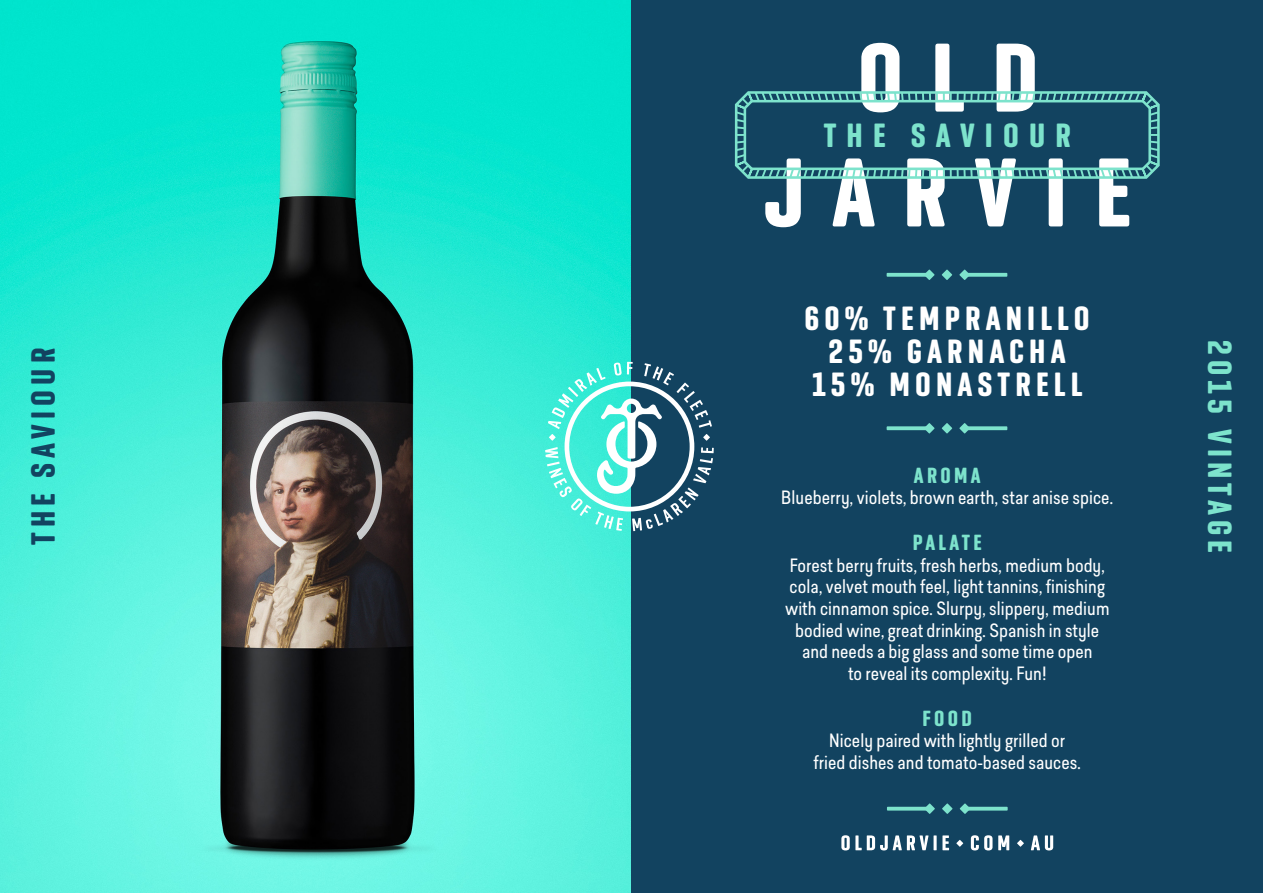
<style>
.page{position:relative;width:1263px;height:893px;background:#fff}
.page>*{position:absolute;margin:0;border:0;box-sizing:border-box;transform-origin:0 0}
.t1{font:700 34.5px "Geogrotesque Comp";letter-spacing:.15em;color:#fff}
.t2{font:700 34.5px "Geogrotesque Comp";letter-spacing:.15em;color:#7de3cc}
.t3{font:700 34.5px "Geogrotesque Comp";letter-spacing:.15em;color:#124360}
.t4{font:700 34.5px "Geogrotesque Comp";letter-spacing:.295em;color:#7de3cc}
.t5{font:700 22.5px "Geogrotesque Comp";letter-spacing:.15em;color:#7de3cc}
.t6{font:18px/21.6px "Predige";letter-spacing:.005em;color:#fff;text-align:center}
</style>
<div class="page">
<img style="left:0;top:0;width:632px;height:893px">
<div style="left:632px;top:0;width:631px;height:893px;background:#124360"></div>
<svg style="left:924px;top:270px;width:10px;height:10px"></svg>
<svg style="left:942px;top:270px;width:10px;height:10px"></svg>
<svg style="left:959px;top:270px;width:11px;height:10px"></svg>
<svg style="left:967px;top:273px;width:40px;height:4px"></svg>
<svg style="left:887px;top:273px;width:40px;height:4px"></svg>
<svg style="left:924px;top:423px;width:10px;height:10px"></svg>
<svg style="left:942px;top:423px;width:10px;height:10px"></svg>
<svg style="left:959px;top:423px;width:11px;height:10px"></svg>
<svg style="left:967px;top:426px;width:40px;height:4px"></svg>
<svg style="left:887px;top:426px;width:40px;height:4px"></svg>
<svg style="left:924px;top:803px;width:11px;height:11px"></svg>
<svg style="left:942px;top:803px;width:10px;height:11px"></svg>
<svg style="left:960px;top:803px;width:10px;height:11px"></svg>
<svg style="left:967px;top:807px;width:41px;height:4px"></svg>
<svg style="left:887px;top:807px;width:40px;height:4px"></svg>
<svg style="left:545px;top:362px;width:169px;height:169px"></svg>
<svg style="left:841px;top:835px;width:87px;height:15px"></svg>
<svg style="left:933px;top:835px;width:4px;height:15px"></svg>
<svg style="left:942px;top:835px;width:7px;height:15px"></svg>
<svg style="left:956px;top:840px;width:7px;height:7px"></svg>
<svg style="left:971px;top:835px;width:21px;height:15px"></svg>
<svg style="left:998px;top:835px;width:11px;height:15px"></svg>
<svg style="left:1017px;top:840px;width:7px;height:7px"></svg>
<svg style="left:1031px;top:835px;width:22px;height:15px"></svg>
<svg style="left:734px;top:43px;width:426px;height:184px"></svg>
<p class="t3" style="left:22px;top:545px;width:198px;rotate:-90deg">THE SAVIOUR</p>
<p class="t4" style="left:824px;top:114px;width:249px">THE SAVIOUR</p>
<p class="t1" style="left:804px;top:296px;width:287px">60% TEMPRANILLO</p>
<p class="t1" style="left:828px;top:329px;width:239px">25% GARNACHA</p>
<p class="t1" style="left:812px;top:362px;width:272px">15% MONASTRELL</p>
<p class="t5" style="left:914px;top:461px;width:68px">AROMA</p>
<p class="t6" style="left:781px;top:487px;width:334px">Blueberry, violets, brown earth, star anise spice.</p>
<p class="t5" style="left:913px;top:528px;width:71px">PALATE</p>
<p class="t6" style="left:785px;top:554px;width:326px">Forest berry fruits, fresh herbs, medium body, cola, velvet mouth feel, light tannins, finishing with cinnamon spice. Slurpy, slippery, medium bodied wine, great drinking. Spanish in style and needs a big glass and some time open<br>to reveal its complexity. Fun!</p>
<p class="t5" style="left:922px;top:704px;width:51px">FOOD</p>
<p class="t6" style="left:813px;top:730px;width:269px">Nicely paired with lightly grilled or fried dishes and tomato-based sauces.</p>
<p class="t2" style="left:1241px;top:340px;width:214px;rotate:90deg">2015 VINTAGE</p>
</div>
